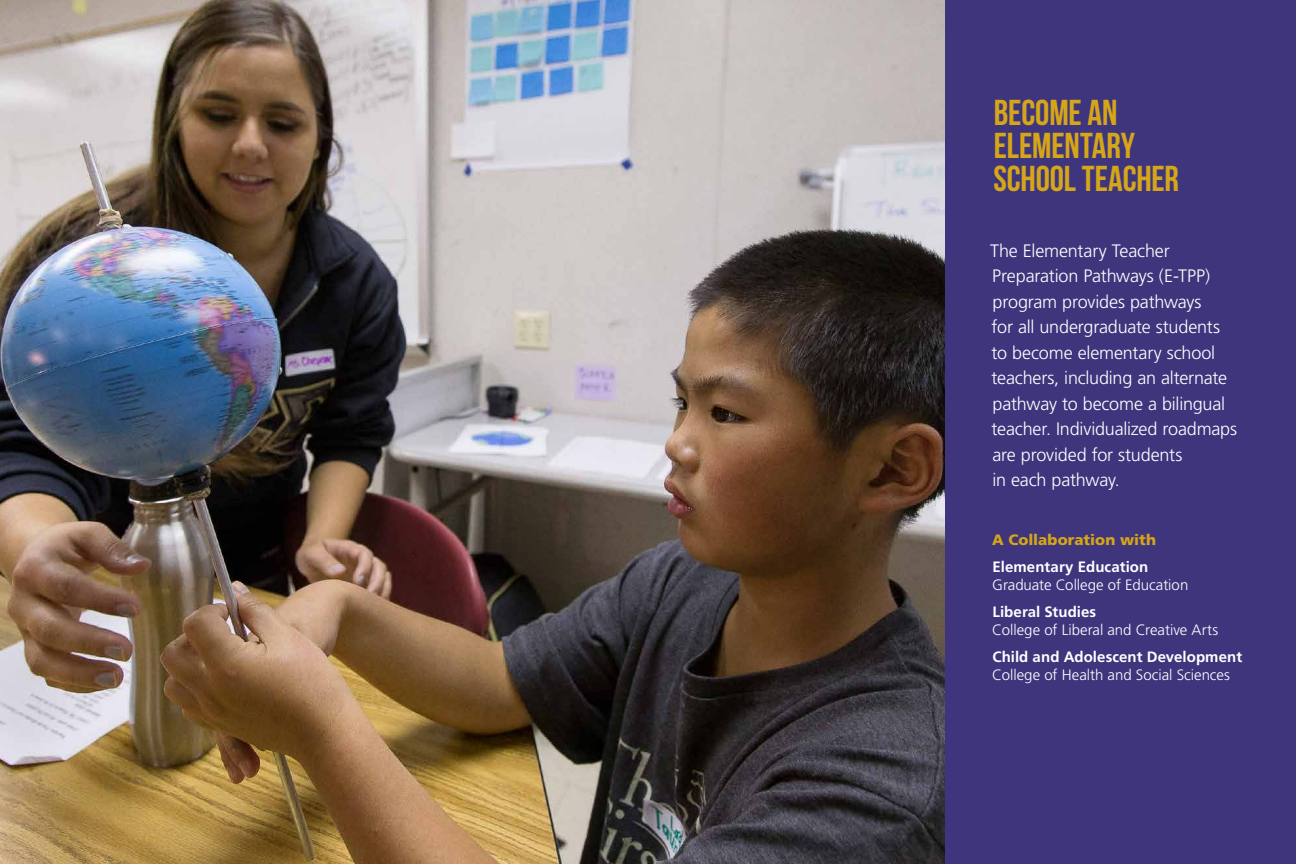
<style>
.page{position:relative;width:1296px;height:864px;background:#fff}
.page>*{position:absolute;margin:0;border:0;box-sizing:border-box;transform-origin:0 0}
.t1{font:36px/33px "Bebas Neue";letter-spacing:-.005em;color:#d5a619}
.t2{font:300 18px/25.5px "Frutiger";letter-spacing:-.01em;color:#fff}
.t3{font:300 15px "Frutiger";color:#fff}
.t4{font:700 15px "Frutiger";letter-spacing:.005em;color:#fff}
.t5{font:900 15px "Frutiger";color:#d5a619}
</style>
<div class="page">
<div style="left:945px;top:0;width:351px;height:864px;background:#3e357d"></div>
<img style="left:0;top:0;width:945px;height:864px">
<h1 class="t1" style="left:993px;top:95px;width:187px">BECOME AN<br>ELEMENTARY<br>SCHOOL TEACHER</h1>
<p class="t2" style="left:990px;top:238px;width:249px">The Elementary Teacher<br>Preparation Pathways (E-TPP) program provides pathways<br>for all undergraduate students to become elementary school teachers, including an alternate pathway to become a bilingual teacher. Individualized roadmaps are provided for students<br>in each pathway.</p>
<p class="t5" style="left:992px;top:530px;width:165px">A Collaboration with</p>
<p class="t4" style="left:992px;top:558px;width:157px">Elementary Education</p>
<p class="t3" style="left:992px;top:576px;width:198px">Graduate College of Education</p>
<p class="t4" style="left:992px;top:603px;width:105px">Liberal Studies</p>
<p class="t3" style="left:992px;top:621px;width:228px">College of Liberal and Creative Arts</p>
<p class="t4" style="left:992px;top:648px;width:251px">Child and Adolescent Development</p>
<p class="t3" style="left:992px;top:666px;width:239px">College of Health and Social Sciences</p>
</div>
